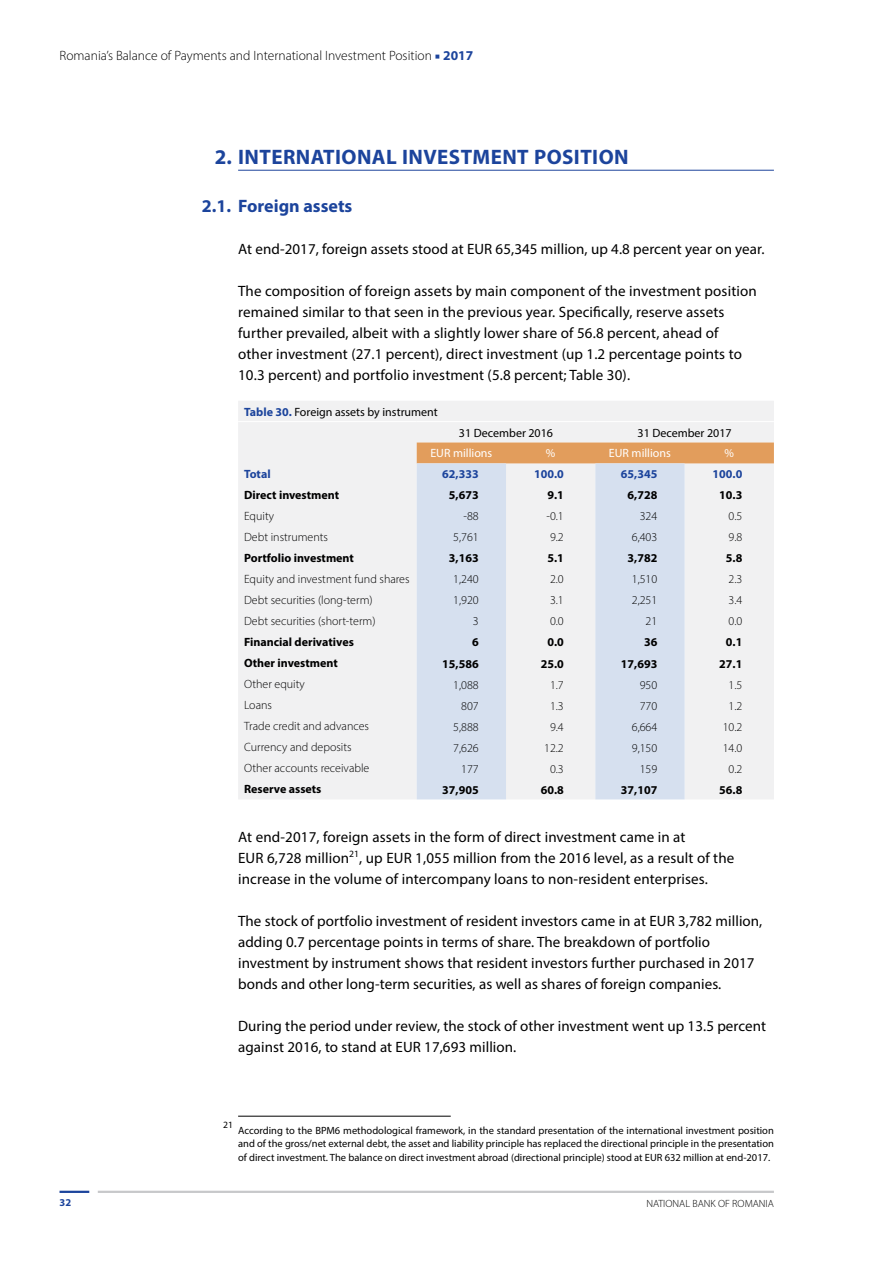
<style>
.page{position:relative;width:893px;height:1263px;background:#fff}
.page>*{position:absolute;margin:0;border:0;box-sizing:border-box;transform-origin:0 0}
.t1{font:700 21px "Myriad Pro";letter-spacing:.02em;color:#1c449c}
.t2{font:700 18px "Myriad Pro";color:#1c449c}
.t3{font:15px/21px "Myriad Pro";letter-spacing:.005em;color:#000}
.t4{font:300 13.5px "Myriad Pro";color:#000}
.t5{font:300 12px "Myriad Pro";color:#000}
.t6{font:700 12px "Myriad Pro";color:#000}
.t7{font:12px "Myriad Pro";color:#000}
.t8{font:700 12px "Myriad Pro";color:#1c449c}
.t9{font:12px "Myriad Pro";color:#fff}
.t10{font:10.5px/13.5px "Myriad Pro";color:#000;text-align:justify}
.t11{font:300 10.5px "Myriad Pro";color:#000}
.t12{font:700 10.5px "Myriad Pro";color:#1c449c}
.t13{font:9.6px "Myriad Pro";color:#000}
.s1{font-family:"Minion Pro";font-weight:700;color:#1c449c}
.s2{font-weight:700;color:#1c449c}
</style>
<div class="page">
<hr style="left:60px;top:1191px;width:29px;height:2px;background:#1c449c">
<hr style="left:98px;top:1191px;width:676px;height:2px;background:#c7c8ca">
<hr style="left:238px;top:170px;width:536px;height:1px;background:#1c449c">
<div style="left:238px;top:401px;width:536px;height:398px;background:#f1f1f2"></div>
<div style="left:417px;top:442px;width:357px;height:21px;background:#e29d5c"></div>
<svg style="left:417px;top:463px;width:268px;height:336px;fill:#d6e0ef"></svg>
<hr style="left:238px;top:421px;width:179px;height:1px;background:#fff">
<hr style="left:417px;top:421px;width:89px;height:1px;background:#fff">
<hr style="left:506px;top:421px;width:89px;height:1px;background:#fff">
<hr style="left:595px;top:421px;width:90px;height:1px;background:#fff">
<hr style="left:685px;top:421px;width:89px;height:1px;background:#fff">
<hr style="left:238px;top:1116px;width:213px;height:1px;background:#000">
<p class="t4" style="left:60px;top:47px;width:415px">Romania’s Balance of Payments and International Investment Position <span class="s1">■</span> <span class="s2">2017</span></p>
<h1 class="t1" style="left:215px;top:143px;width:415px">2. INTERNATIONAL INVESTMENT POSITION</h1>
<p class="t2" style="left:202px;top:194px;width:152px">2.1. Foreign assets</p>
<p class="t3" style="left:238px;top:238px;width:528px">At end-2017, foreign assets stood at EUR 65,345 million, up 4.8 percent year on year.</p>
<p class="t3" style="left:238px;top:280px;width:520px">The composition of foreign assets by main component of the investment position remained similar to that seen in the previous year. Specifically, reserve assets further prevailed, albeit with a slightly lower share of 56.8 percent, ahead of other investment (27.1 percent), direct investment (up 1.2 percentage points to 10.3 percent) and portfolio investment (5.8 percent; Table 30).</p>
<p class="t7" style="left:244px;top:404px;width:195px"><span class="s2">Table 30.</span> Foreign assets by instrument</p>
<p class="t7" style="left:459px;top:425px;width:96px">31 December 2016</p>
<p class="t7" style="left:637px;top:425px;width:96px">31 December 2017</p>
<p class="t9" style="left:430px;top:446px;width:63px">EUR millions</p>
<p class="t9" style="left:546px;top:446px;width:11px">%</p>
<p class="t9" style="left:609px;top:446px;width:63px">EUR millions</p>
<p class="t9" style="left:724px;top:446px;width:11px">%</p>
<p class="t8" style="left:244px;top:466px;width:28px">Total</p>
<p class="t8" style="left:442px;top:467px;width:38px">62,333</p>
<p class="t8" style="left:534px;top:467px;width:31px">100.0</p>
<p class="t8" style="left:621px;top:467px;width:38px">65,345</p>
<p class="t8" style="left:713px;top:467px;width:31px">100.0</p>
<p class="t6" style="left:244px;top:487px;width:97px">Direct investment</p>
<p class="t6" style="left:449px;top:488px;width:31px">5,673</p>
<p class="t6" style="left:547px;top:488px;width:18px">9.1</p>
<p class="t6" style="left:628px;top:488px;width:31px">6,728</p>
<p class="t6" style="left:719px;top:488px;width:25px">10.3</p>
<p class="t5" style="left:244px;top:509px;width:32px">Equity</p>
<p class="t5" style="left:463px;top:509px;width:17px">-88</p>
<p class="t5" style="left:546px;top:509px;width:19px">-0.1</p>
<p class="t5" style="left:640px;top:509px;width:19px">324</p>
<p class="t5" style="left:729px;top:509px;width:15px">0.5</p>
<p class="t5" style="left:244px;top:530px;width:85px">Debt instruments</p>
<p class="t5" style="left:453px;top:530px;width:27px">5,761</p>
<p class="t5" style="left:550px;top:530px;width:15px">9.2</p>
<p class="t5" style="left:632px;top:530px;width:27px">6,403</p>
<p class="t5" style="left:729px;top:530px;width:15px">9.8</p>
<p class="t6" style="left:244px;top:550px;width:111px">Portfolio investment</p>
<p class="t6" style="left:449px;top:551px;width:31px">3,163</p>
<p class="t6" style="left:547px;top:551px;width:18px">5.1</p>
<p class="t6" style="left:628px;top:551px;width:31px">3,782</p>
<p class="t6" style="left:726px;top:551px;width:18px">5.8</p>
<p class="t5" style="left:244px;top:572px;width:167px">Equity and investment fund shares</p>
<p class="t5" style="left:453px;top:572px;width:27px">1,240</p>
<p class="t5" style="left:550px;top:572px;width:15px">2.0</p>
<p class="t5" style="left:632px;top:572px;width:27px">1,510</p>
<p class="t5" style="left:729px;top:572px;width:15px">2.3</p>
<p class="t5" style="left:244px;top:593px;width:130px">Debt securities (long-term)</p>
<p class="t5" style="left:453px;top:593px;width:27px">1,920</p>
<p class="t5" style="left:550px;top:593px;width:15px">3.1</p>
<p class="t5" style="left:632px;top:593px;width:27px">2,251</p>
<p class="t5" style="left:729px;top:593px;width:15px">3.4</p>
<p class="t5" style="left:244px;top:614px;width:133px">Debt securities (short-term)</p>
<p class="t5" style="left:473px;top:614px;width:7px">3</p>
<p class="t5" style="left:550px;top:614px;width:15px">0.0</p>
<p class="t5" style="left:646px;top:614px;width:13px">21</p>
<p class="t5" style="left:729px;top:614px;width:15px">0.0</p>
<p class="t6" style="left:244px;top:634px;width:111px">Financial derivatives</p>
<p class="t6" style="left:472px;top:635px;width:8px">6</p>
<p class="t6" style="left:547px;top:635px;width:18px">0.0</p>
<p class="t6" style="left:644px;top:635px;width:15px">36</p>
<p class="t6" style="left:726px;top:635px;width:18px">0.1</p>
<p class="t6" style="left:244px;top:655px;width:95px">Other investment</p>
<p class="t6" style="left:442px;top:656px;width:38px">15,586</p>
<p class="t6" style="left:541px;top:656px;width:25px">25.0</p>
<p class="t6" style="left:621px;top:656px;width:38px">17,693</p>
<p class="t6" style="left:719px;top:656px;width:25px">27.1</p>
<p class="t5" style="left:244px;top:677px;width:62px">Other equity</p>
<p class="t5" style="left:453px;top:677px;width:27px">1,088</p>
<p class="t5" style="left:550px;top:677px;width:15px">1.7</p>
<p class="t5" style="left:640px;top:677px;width:19px">950</p>
<p class="t5" style="left:729px;top:677px;width:15px">1.5</p>
<p class="t5" style="left:244px;top:698px;width:29px">Loans</p>
<p class="t5" style="left:461px;top:698px;width:19px">807</p>
<p class="t5" style="left:550px;top:698px;width:15px">1.3</p>
<p class="t5" style="left:640px;top:698px;width:19px">770</p>
<p class="t5" style="left:729px;top:698px;width:15px">1.2</p>
<p class="t5" style="left:244px;top:719px;width:126px">Trade credit and advances</p>
<p class="t5" style="left:453px;top:719px;width:27px">5,888</p>
<p class="t5" style="left:550px;top:719px;width:15px">9.4</p>
<p class="t5" style="left:632px;top:719px;width:27px">6,664</p>
<p class="t5" style="left:723px;top:719px;width:21px">10.2</p>
<p class="t5" style="left:244px;top:740px;width:109px">Currency and deposits</p>
<p class="t5" style="left:453px;top:740px;width:27px">7,626</p>
<p class="t5" style="left:544px;top:740px;width:21px">12.2</p>
<p class="t5" style="left:632px;top:740px;width:27px">9,150</p>
<p class="t5" style="left:723px;top:740px;width:21px">14.0</p>
<p class="t5" style="left:244px;top:761px;width:127px">Other accounts receivable</p>
<p class="t5" style="left:461px;top:761px;width:19px">177</p>
<p class="t5" style="left:550px;top:761px;width:15px">0.3</p>
<p class="t5" style="left:640px;top:761px;width:19px">159</p>
<p class="t5" style="left:729px;top:761px;width:15px">0.2</p>
<p class="t6" style="left:244px;top:781px;width:79px">Reserve assets</p>
<p class="t6" style="left:442px;top:782px;width:38px">37,905</p>
<p class="t6" style="left:541px;top:782px;width:25px">60.8</p>
<p class="t6" style="left:621px;top:782px;width:38px">37,107</p>
<p class="t6" style="left:719px;top:782px;width:25px">56.8</p>
<p class="t3" style="left:238px;top:826px;width:498px">At end-2017, foreign assets in the form of direct investment came in at<br>EUR 6,728 million<sup>21</sup>, up EUR 1,055 million from the 2016 level, as a result of the increase in the volume of intercompany loans to non-resident enterprises.</p>
<p class="t3" style="left:238px;top:910px;width:526px">The stock of portfolio investment of resident investors came in at EUR 3,782 million, adding 0.7 percentage points in terms of share. The breakdown of portfolio investment by instrument shows that resident investors further purchased in 2017 bonds and other long-term securities, as well as shares of foreign companies.</p>
<p class="t3" style="left:238px;top:1015px;width:529px">During the period under review, the stock of other investment went up 13.5 percent against 2016, to stand at EUR 17,693 million.</p>
<p class="t13" style="left:223px;top:1119px;width:11px">21</p>
<p class="t10" style="left:238px;top:1123px;width:537px">According to the BPM6 methodological framework, in the standard presentation of the international investment position and of the gross/net external debt, the asset and liability principle has replaced the directional principle in the presentation of direct investment. The balance on direct investment abroad (directional principle) stood at EUR 632 million at end-2017.</p>
<p class="t12" style="left:60px;top:1195px;width:13px">32</p>
<p class="t11" style="left:646px;top:1197px;width:129px">NATIONAL BANK OF ROMANIA</p>
</div>
